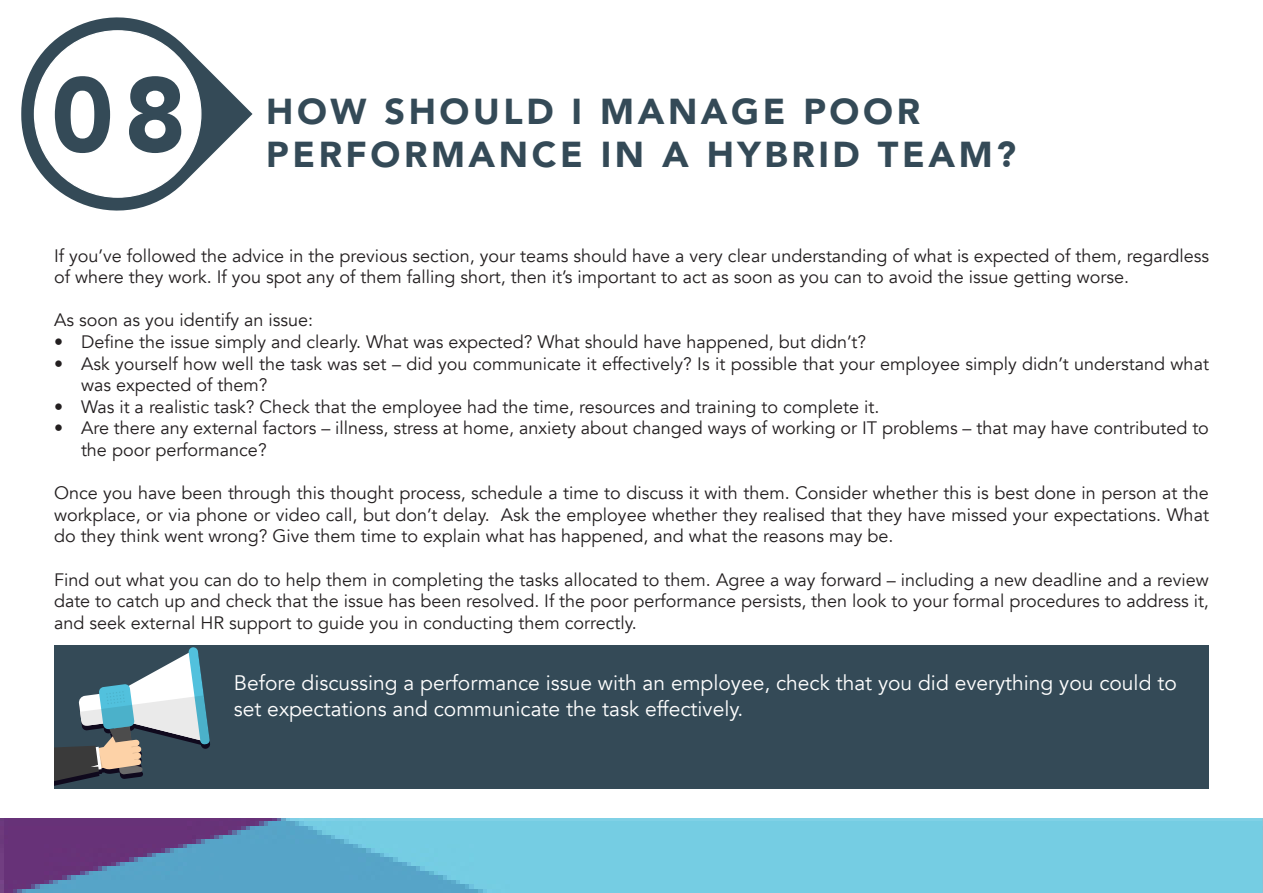
<style>
.page{position:relative;width:1263px;height:893px;background:#fff}
.page>*{position:absolute;margin:0;border:0;box-sizing:border-box;transform-origin:0 0}
.t1{font:900 105px "Avenir";color:#344a57}
.t2{font:900 36px "Avenir";letter-spacing:.1em;color:#344a57}
.t3{font:21px/25.2px "Avenir";color:#fff}
.t4{font:18px/21.6px "Avenir";color:#231f20}
</style>
<div class="page">
<svg style="left:21px;top:17px;width:231px;height:194px"></svg>
<div style="left:34px;top:31px;width:167px;height:166px;background:#fff;border-radius:50%"></div>
<div style="left:54px;top:645px;width:1155px;height:144px;background:#344a57"></div>
<img style="left:0;top:819px;width:1263px;height:74px">
<svg style="left:54px;top:647px;width:156px;height:139px"></svg>
<p class="t1" style="left:51px;top:25px;width:136px">08</p>
<p class="t2" style="left:266px;top:80px;width:655px">HOW SHOULD I MANAGE POOR</p>
<p class="t2" style="left:266px;top:123px;width:752px">PERFORMANCE IN A HYBRID TEAM?</p>
<p class="t4" style="left:54px;top:245px;width:1156px">If you’ve followed the advice in the previous section, your teams should have a very clear understanding of what is expected of them, regardless of where they work. If you spot any of them falling short, then it’s important to act as soon as you can to avoid the issue getting worse.</p>
<p class="t4" style="left:54px;top:310px;width:261px">As soon as you identify an issue:</p>
<p class="t4" style="left:54px;top:331px;width:814px">• Define the issue simply and clearly. What was expected? What should have happened, but didn’t?</p>
<p class="t4" style="left:81px;top:353px;width:1129px;text-indent:-27px">• Ask yourself how well the task was set – did you communicate it effectively? Is it possible that your employee simply didn’t understand what was expected of them?</p>
<p class="t4" style="left:54px;top:396px;width:827px">• Was it a realistic task? Check that the employee had the time, resources and training to complete it.</p>
<p class="t4" style="left:81px;top:418px;width:1129px;text-indent:-27px">• Are there any external factors – illness, stress at home, anxiety about changed ways of working or IT problems – that may have contributed to the poor performance?</p>
<p class="t4" style="left:54px;top:482px;width:1156px;text-align:justify">Once you have been through this thought process, schedule a time to discuss it with them. Consider whether this is best done in person at the workplace, or via phone or video call, but don’t delay. Ask the employee whether they realised that they have missed your expectations. What do they think went wrong? Give them time to explain what has happened, and what the reasons may be.</p>
<p class="t4" style="left:54px;top:569px;width:1156px;text-align:justify">Find out what you can do to help them in completing the tasks allocated to them. Agree a way forward – including a new deadline and a review date to catch up and check that the issue has been resolved. If the poor performance persists, then look to your formal procedures to address it, and seek external HR support to guide you in conducting them correctly.</p>
<p class="t3" style="left:234px;top:671px;width:944px">Before discussing a performance issue with an employee, check that you did everything you could to set expectations and communicate the task effectively.</p>
</div>
